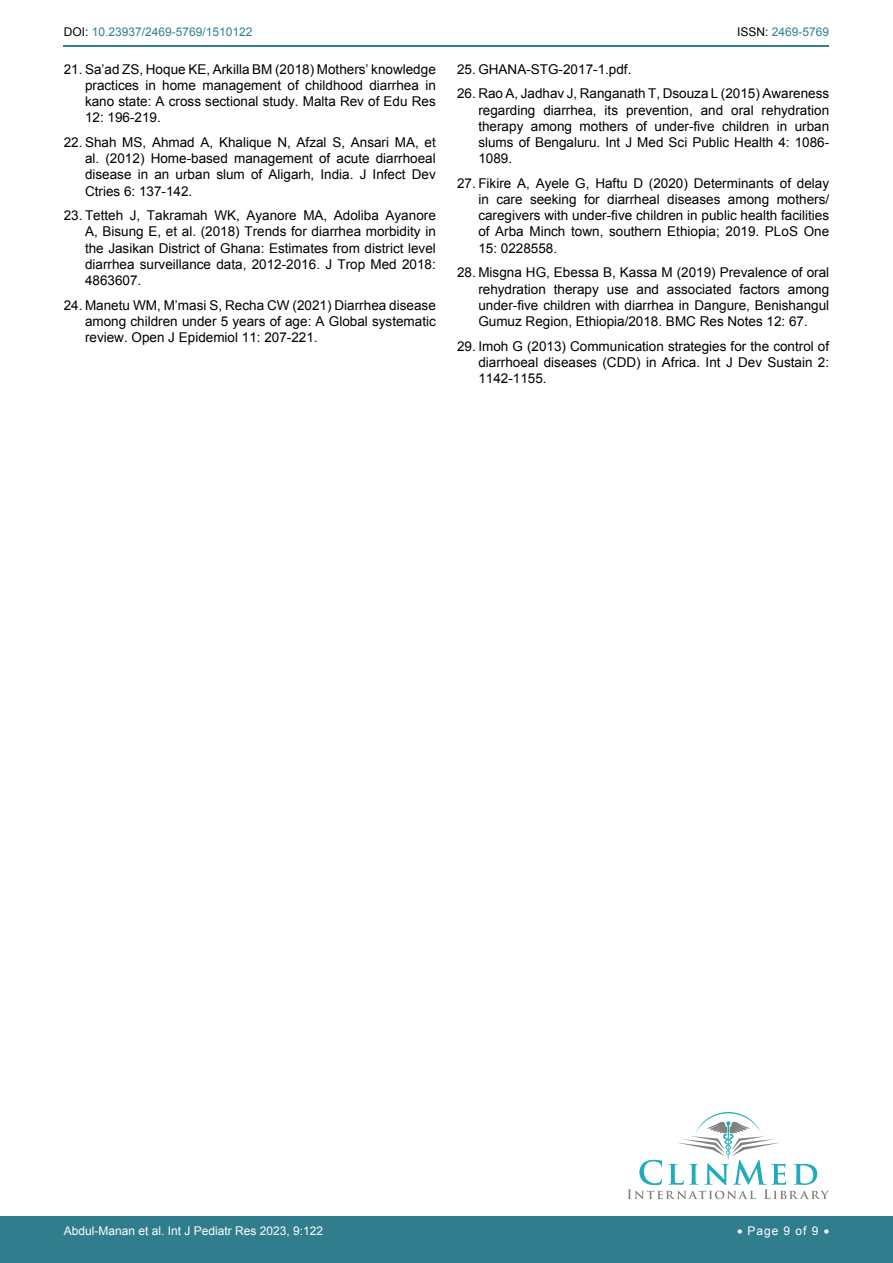
<style>
.page{position:relative;width:893px;height:1263px;background:#fff}
.page>*{position:absolute;margin:0;border:0;box-sizing:border-box;transform-origin:0 0}
.t1{font:13.5px/16.2px "Arial";color:#000;text-align:justify}
.t2{font:12px "Arial";color:#fff}
.t3{font:12px "Arial";color:#30808d}
.s1{color:#000}
</style>
<div class="page">
<hr style="left:64px;top:45px;width:765px;height:2px;background:#30808d">
<div style="left:0;top:1217px;width:893px;height:46px;background:#307d8d"></div>
<svg style="left:627px;top:1112px;width:202px;height:87px"></svg>
<p class="t3" style="left:64px;top:24px;width:190px"><span class="s1">DOI:</span> 10.23937/2469-5769/1510122</p>
<p class="t3" style="left:737px;top:24px;width:94px"><span class="s1">ISSN:</span> 2469-5769</p>
<p class="t1" style="left:85px;top:61px;width:352px;text-indent:-21px">21. Sa’ad ZS, Hoque KE, Arkilla BM (2018) Mothers’ knowledge practices in home management of childhood diarrhea in kano state: A cross sectional study. Malta Rev of Edu Res 12: 196-219.</p>
<p class="t1" style="left:85px;top:134px;width:352px;text-indent:-21px">22. Shah MS, Ahmad A, Khalique N, Afzal S, Ansari MA, et al. (2012) Home-based management of acute diarrhoeal disease in an urban slum of Aligarh, India. J Infect Dev Ctries 6: 137-142.</p>
<p class="t1" style="left:85px;top:208px;width:352px;text-indent:-21px">23. Tetteh J, Takramah WK, Ayanore MA, Adoliba Ayanore A, Bisung E, et al. (2018) Trends for diarrhea morbidity in the Jasikan District of Ghana: Estimates from district level diarrhea surveillance data, 2012-2016. J Trop Med 2018:<br>4863607.</p>
<p class="t1" style="left:85px;top:297px;width:352px;text-indent:-21px">24. Manetu WM, M’masi S, Recha CW (2021) Diarrhea disease among children under 5 years of age: A Global systematic review. Open J Epidemiol 11: 207-221.</p>
<p class="t1" style="left:457px;top:61px;width:176px">25. GHANA-STG-2017-1.pdf.</p>
<p class="t1" style="left:478px;top:86px;width:352px;text-indent:-21px">26. Rao A, Jadhav J, Ranganath T, Dsouza L (2015) Awareness regarding diarrhea, its prevention, and oral rehydration therapy among mothers of under-five children in urban slums of Bengaluru. Int J Med Sci Public Health 4: 1086- 1089.</p>
<p class="t1" style="left:478px;top:175px;width:352px;text-indent:-21px">27. Fikire A, Ayele G, Haftu D (2020) Determinants of delay in care seeking for diarrheal diseases among mothers/ caregivers with under-five children in public health facilities of Arba Minch town, southern Ethiopia; 2019. PLoS One 15: 0228558.</p>
<p class="t1" style="left:478px;top:265px;width:352px;text-indent:-21px">28. Misgna HG, Ebessa B, Kassa M (2019) Prevalence of oral rehydration therapy use and associated factors among under-five children with diarrhea in Dangure, Benishangul Gumuz Region, Ethiopia/2018. BMC Res Notes 12: 67.</p>
<p class="t1" style="left:478px;top:338px;width:352px;text-indent:-21px">29. Imoh G (2013) Communication strategies for the control of diarrhoeal diseases (CDD) in Africa. Int J Dev Sustain 2:<br>1142-1155.</p>
<p class="t2" style="left:64px;top:1223px;width:261px">Abdul-Manan et al. Int J Pediatr Res 2023, 9:122</p>
<p class="t2" style="left:737px;top:1223px;width:94px">• Page 9 of 9 •</p>
</div>
